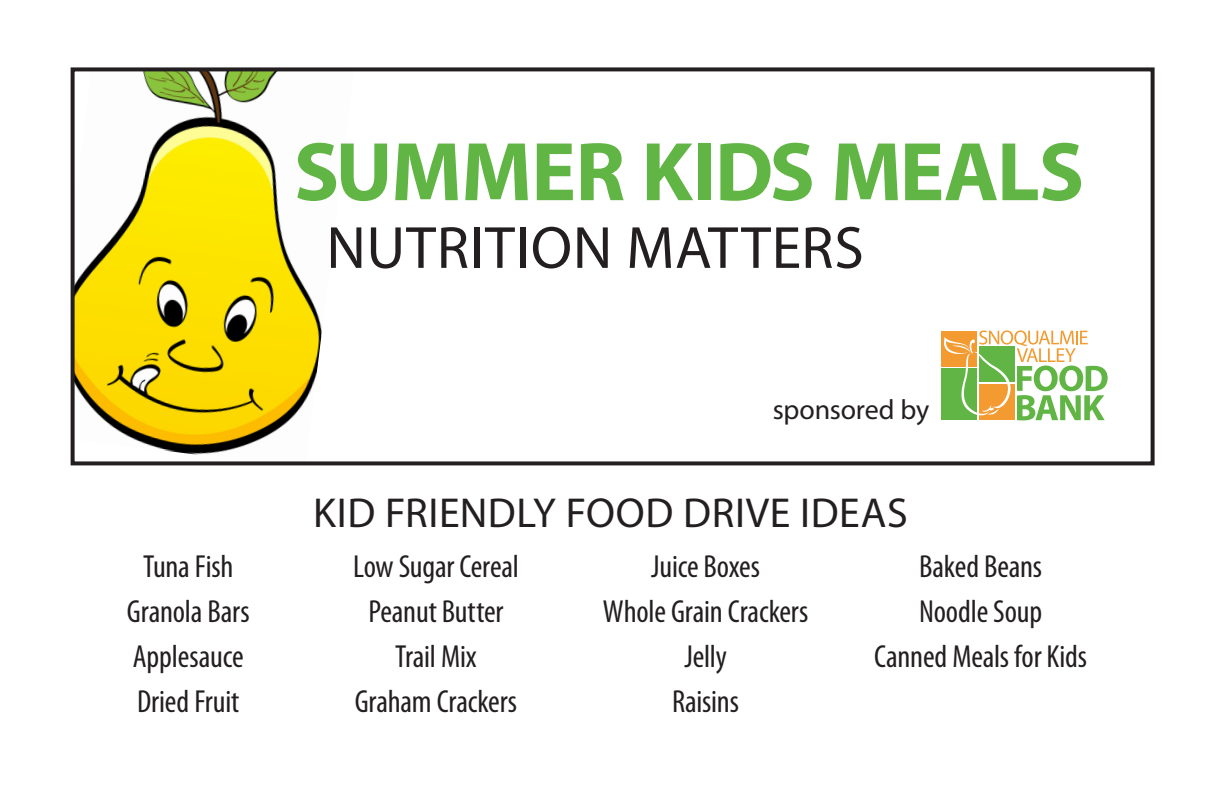
<style>
.page{position:relative;width:1224px;height:792px;background:#fff}
.page>*{position:absolute;margin:0;border:0;box-sizing:border-box;transform-origin:0 0}
.t1{font:700 84px "Myriad Pro";letter-spacing:-.015em;color:#61b544}
.t2{font:60px "Myriad Pro";letter-spacing:.015em;color:#231f20}
.t3{font:42px "Myriad Pro";letter-spacing:.015em;color:#231f20}
.t4{font:condensed 32px "Myriad Pro";letter-spacing:-.005em;color:#231f20}
.t5{font:28px "Myriad Pro";letter-spacing:-.005em;color:#231f20}
</style>
<div class="page">
<div style="left:941px;top:331px;width:36px;height:35px;background:#f39b31"></div>
<div style="left:941px;top:368px;width:36px;height:52px;background:#61b544"></div>
<svg style="left:944px;top:330px;width:164px;height:90px"></svg>
<img style="left:76px;top:72px;width:246px;height:383px">
<div style="left:71px;top:67px;width:1084px;height:398px;border:4px solid #231f20"></div>
<p class="t1" style="left:294px;top:117px;width:792px">SUMMER KIDS MEALS</p>
<p class="t2" style="left:326px;top:211px;width:539px">NUTRITION MATTERS</p>
<p class="t5" style="left:773px;top:392px;width:158px">sponsored by</p>
<p class="t3" style="left:313px;top:487px;width:596px">KID FRIENDLY FOOD DRIVE IDEAS</p>
<p class="t4" style="left:143px;top:548px;width:92px">Tuna Fish</p>
<p class="t4" style="left:353px;top:548px;width:167px">Low Sugar Cereal</p>
<p class="t4" style="left:651px;top:548px;width:110px">Juice Boxes</p>
<p class="t4" style="left:919px;top:548px;width:125px">Baked Beans</p>
<p class="t4" style="left:127px;top:593px;width:124px">Granola Bars</p>
<p class="t4" style="left:368px;top:593px;width:137px">Peanut Butter</p>
<p class="t4" style="left:603px;top:593px;width:207px">Whole Grain Crackers</p>
<p class="t4" style="left:919px;top:593px;width:125px">Noodle Soup</p>
<p class="t4" style="left:133px;top:638px;width:112px">Applesauce</p>
<p class="t4" style="left:395px;top:638px;width:83px">Trail Mix</p>
<p class="t4" style="left:684px;top:638px;width:44px">Jelly</p>
<p class="t4" style="left:874px;top:638px;width:214px">Canned Meals for Kids</p>
<p class="t4" style="left:137px;top:683px;width:104px">Dried Fruit</p>
<p class="t4" style="left:355px;top:683px;width:164px">Graham Crackers</p>
<p class="t4" style="left:672px;top:683px;width:68px">Raisins</p>
</div>
